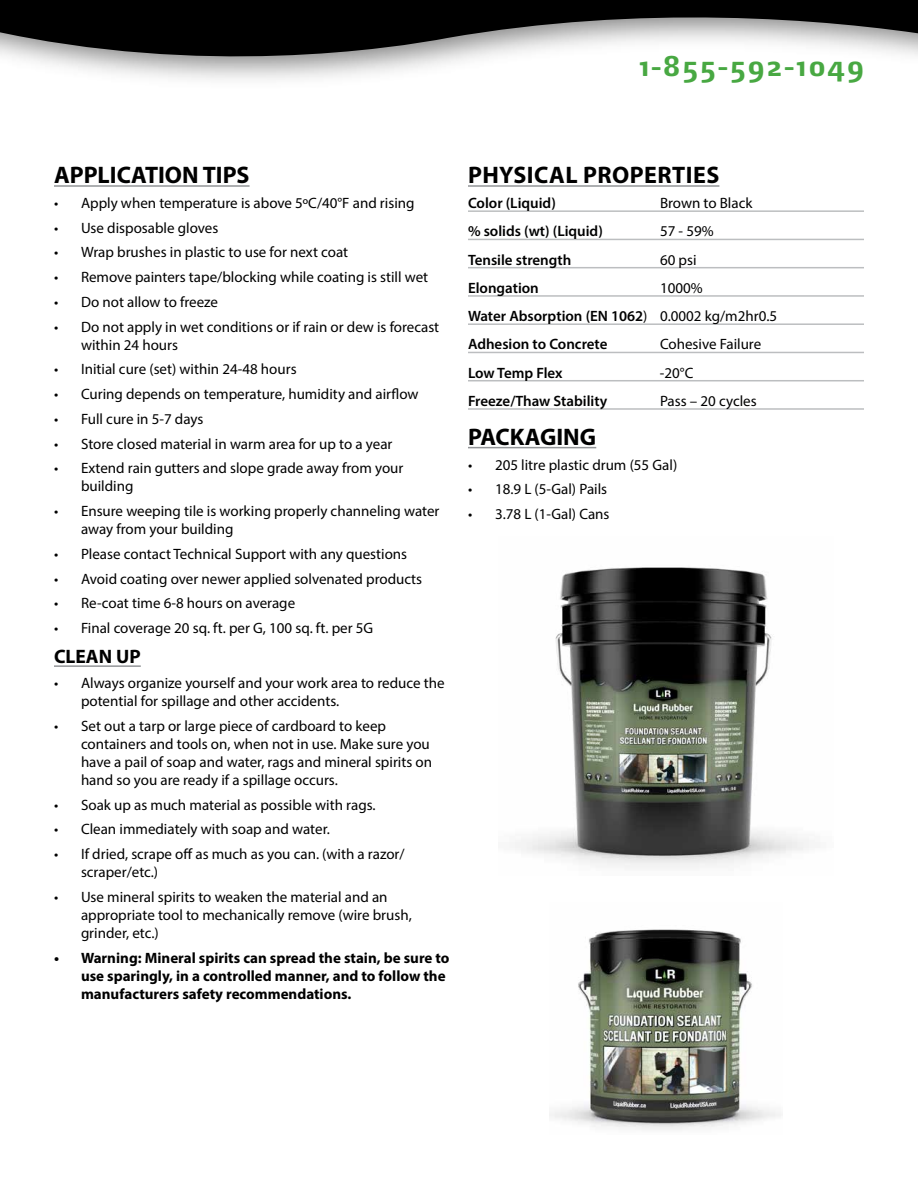
<style>
.page{position:relative;width:918px;height:1188px;background:#fff}
.page>*{position:absolute;margin:0;border:0;box-sizing:border-box;transform-origin:0 0}
.t1{font:700 27px "Max";letter-spacing:.07em;color:#48a842}
.t2{font:700 24px "Myriad Pro";color:#000}
.t3{font:700 24px "Myriad Pro";letter-spacing:.02em;color:#000}
.t4{font:700 19.5px "Myriad Pro";color:#000}
.t5{font:15px/18px "Myriad Pro";color:#000}
.t6{font:600 15px/28.2px "Myriad Pro";color:#000}
.t7{font:700 15px/18px "Myriad Pro";color:#000}
.s1{font-weight:400}
</style>
<div class="page">
<svg style="left:0;top:0;width:918px;height:80px"></svg>
<hr style="left:54px;top:185px;width:196px;height:2px;background:#939598">
<hr style="left:54px;top:665px;width:87px;height:2px;background:#939598">
<hr style="left:468px;top:185px;width:251px;height:2px;background:#939598">
<hr style="left:468px;top:210px;width:396px;height:2px;background:#bcbec0">
<hr style="left:468px;top:239px;width:396px;height:1px;background:#bcbec0">
<hr style="left:468px;top:267px;width:396px;height:1px;background:#bcbec0">
<hr style="left:468px;top:295px;width:396px;height:2px;background:#bcbec0">
<hr style="left:468px;top:323px;width:396px;height:2px;background:#bcbec0">
<hr style="left:468px;top:352px;width:396px;height:1px;background:#bcbec0">
<hr style="left:468px;top:380px;width:396px;height:1px;background:#bcbec0">
<hr style="left:468px;top:408px;width:396px;height:2px;background:#bcbec0">
<hr style="left:468px;top:447px;width:128px;height:1px;background:#939598">
<img style="left:550px;top:929px;width:231px;height:201px">
<img style="left:515px;top:567px;width:294px;height:301px">
<h1 class="t1" style="left:639px;top:49px;width:226px">1-855-592-1049</h1>
<h2 class="t2" style="left:54px;top:160px;width:197px">APPLICATION TIPS</h2>
<p class="t5" style="left:54px;top:194px;width:362px">• Apply when temperature is above 5ºC/40°F and rising</p>
<p class="t5" style="left:54px;top:218px;width:166px">• Use disposable gloves</p>
<p class="t5" style="left:54px;top:243px;width:296px">• Wrap brushes in plastic to use for next coat</p>
<p class="t5" style="left:54px;top:268px;width:376px">• Remove painters tape/blocking while coating is still wet</p>
<p class="t5" style="left:54px;top:293px;width:166px">• Do not allow to freeze</p>
<p class="t5" style="left:81px;top:317px;width:360px;text-indent:-27px">• Do not apply in wet conditions or if rain or dew is forecast within 24 hours</p>
<p class="t5" style="left:54px;top:360px;width:244px">• Initial cure (set) within 24-48 hours</p>
<p class="t5" style="left:54px;top:385px;width:366px">• Curing depends on temperature, humidity and airflow</p>
<p class="t5" style="left:54px;top:410px;width:151px">• Full cure in 5-7 days</p>
<p class="t5" style="left:54px;top:434px;width:340px">• Store closed material in warm area for up to a year</p>
<p class="t5" style="left:81px;top:459px;width:324px;text-indent:-27px">• Extend rain gutters and slope grade away from your building</p>
<p class="t5" style="left:81px;top:502px;width:360px;text-indent:-27px">• Ensure weeping tile is working properly channeling water away from your building</p>
<p class="t5" style="left:54px;top:545px;width:355px">• Please contact Technical Support with any questions</p>
<p class="t5" style="left:54px;top:569px;width:370px">• Avoid coating over newer applied solvenated products</p>
<p class="t5" style="left:54px;top:594px;width:243px">• Re-coat time 6-8 hours on average</p>
<p class="t5" style="left:54px;top:619px;width:321px">• Final coverage 20 sq. ft. per G, 100 sq. ft. per 5G</p>
<h3 class="t4" style="left:54px;top:644px;width:88px">CLEAN UP</h3>
<p class="t5" style="left:81px;top:674px;width:365px;text-indent:-27px">• Always organize yourself and your work area to reduce the potential for spillage and other accidents.</p>
<p class="t5" style="left:81px;top:717px;width:353px;text-indent:-27px">• Set out a tarp or large piece of cardboard to keep containers and tools on, when not in use. Make sure you have a pail of soap and water, rags and mineral spirits on hand so you are ready if a spillage occurs.</p>
<p class="t5" style="left:54px;top:795px;width:323px">• Soak up as much material as possible with rags.</p>
<p class="t5" style="left:54px;top:820px;width:277px">• Clean immediately with soap and water.</p>
<p class="t5" style="left:81px;top:845px;width:325px;text-indent:-27px">• If dried, scrape off as much as you can. (with a razor/ scraper/etc.)</p>
<p class="t5" style="left:81px;top:888px;width:332px;text-indent:-27px">• Use mineral spirits to weaken the material and an appropriate tool to mechanically remove (wire brush, grinder, etc.)</p>
<p class="t7" style="left:81px;top:948px;width:370px;text-indent:-27px">• Warning: Mineral spirits can spread the stain, be sure to use sparingly, in a controlled manner, and to follow the manufacturers safety recommendations.</p>
<h2 class="t3" style="left:468px;top:160px;width:253px">PHYSICAL PROPERTIES</h2>
<p class="t6" style="left:468px;top:188px;width:89px">Color (Liquid)</p>
<p class="t5" style="left:660px;top:194px;width:94px">Brown to Black</p>
<p class="t6" style="left:468px;top:217px;width:136px">% solids (wt) (Liquid)</p>
<p class="t5" style="left:660px;top:222px;width:55px">57 - 59%</p>
<p class="t6" style="left:468px;top:245px;width:105px">Tensile strength</p>
<p class="t5" style="left:660px;top:250px;width:38px">60 psi</p>
<p class="t6" style="left:468px;top:273px;width:72px">Elongation</p>
<p class="t6" style="left:468px;top:273px;width:311px;text-indent:192px"><span class="s1">1000%<br></span>Water Absorption (EN 1062<span class="s1">) 0.0002 kg/m2hr0.5<br></span>Adhesion to Concrete</p>
<p class="t5" style="left:660px;top:335px;width:103px">Cohesive Failure</p>
<p class="t6" style="left:468px;top:358px;width:96px">Low Temp Flex</p>
<p class="t5" style="left:660px;top:363px;width:35px">‐20°C</p>
<p class="t6" style="left:468px;top:386px;width:141px">Freeze/Thaw Stability</p>
<p class="t5" style="left:660px;top:392px;width:98px">Pass – 20 cycles</p>
<h2 class="t2" style="left:468px;top:421px;width:130px">PACKAGING</h2>
<p class="t5" style="left:468px;top:455px;width:211px">• 205 litre plastic drum (55 Gal)</p>
<p class="t5" style="left:468px;top:480px;width:141px">• 18.9 L (5-Gal) Pails</p>
<p class="t5" style="left:468px;top:505px;width:143px">• 3.78 L (1-Gal) Cans</p>
</div>
